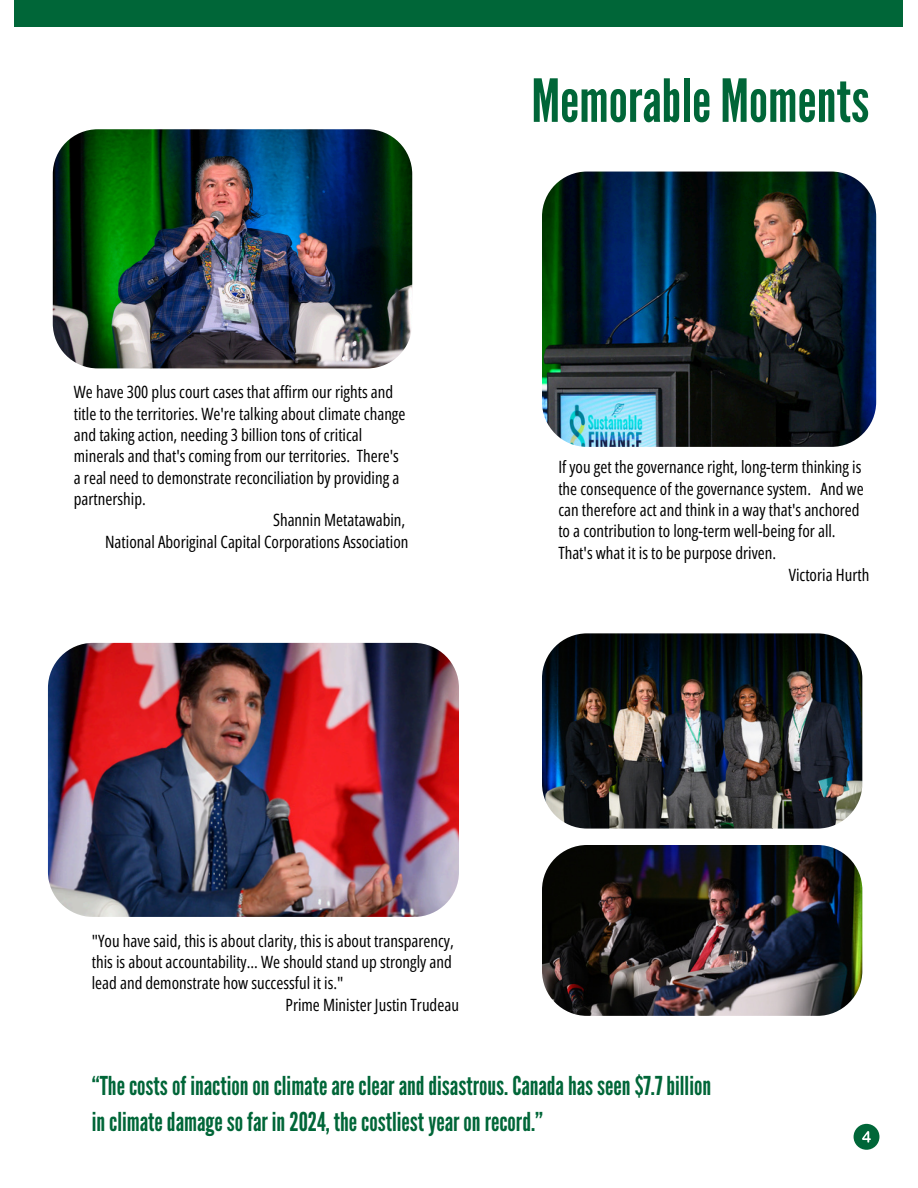
<style>
.page{position:relative;width:918px;height:1188px;background:#fff}
.page>*{position:absolute;margin:0;border:0;box-sizing:border-box;transform-origin:0 0}
.t1{font:59.25px "League Gothic";color:#006638}
.t2{font:25.95px/36px "League Gothic";color:#006638}
.t3{font:16.95px/21.3px "Open Sans Condensed";color:#000}
</style>
<div class="page">
<div style="left:15px;top:0;width:888px;height:27px;background:#006638"></div>
<img style="left:48px;top:643px;width:411px;height:274px;border-radius:45px">
<img style="left:542px;top:633px;width:320px;height:196px;border-radius:45px">
<img style="left:53px;top:129px;width:359px;height:239px;border-radius:45px">
<img style="left:542px;top:172px;width:334px;height:275px;border-radius:45px">
<img style="left:542px;top:845px;width:320px;height:171px;border-radius:45px">
<div style="left:854px;top:1124px;width:25px;height:26px;background:#006638;border-radius:50%"></div>
<svg style="left:862px;top:1131px;width:9px;height:12px"></svg>
<p class="t3" style="left:74px;top:381px;width:333px">We have 300 plus court cases that affirm our rights and title to the territories. We're talking about climate change and taking action, needing 3 billion tons of critical minerals and that's coming from our territories. There's a real need to demonstrate reconciliation by providing a partnership.</p>
<p class="t3" style="left:273px;top:509px;width:134px">Shannin Metatawabin,</p>
<p class="t3" style="left:105px;top:531px;width:305px">National Aboriginal Capital Corporations Association</p>
<p class="t1" style="left:531px;top:66px;width:339px">Memorable Moments</p>
<p class="t3" style="left:558px;top:456px;width:307px">If you get the governance right, long-term thinking is the consequence of the governance system. And we can therefore act and think in a way that's anchored to a contribution to long-term well-being for all.<br>That's what it is to be purpose driven.</p>
<p class="t3" style="left:789px;top:564px;width:82px">Victoria Hurth</p>
<p class="t3" style="left:92px;top:929px;width:364px;text-align:justify">"You have said, this is about clarity, this is about transparency, this is about accountability... We should stand up strongly and lead and demonstrate how successful it is."</p>
<p class="t3" style="left:286px;top:994px;width:175px">Prime Minister Justin Trudeau</p>
<h1 class="t2" style="left:92px;top:1069px;width:621px">“Thecostsof inactiononclimateareclearanddisastrous.Canadahasseen$7.7billion inclimatedamagesofar in2024, thecostliestyearonrecord.”</h1>
</div>
